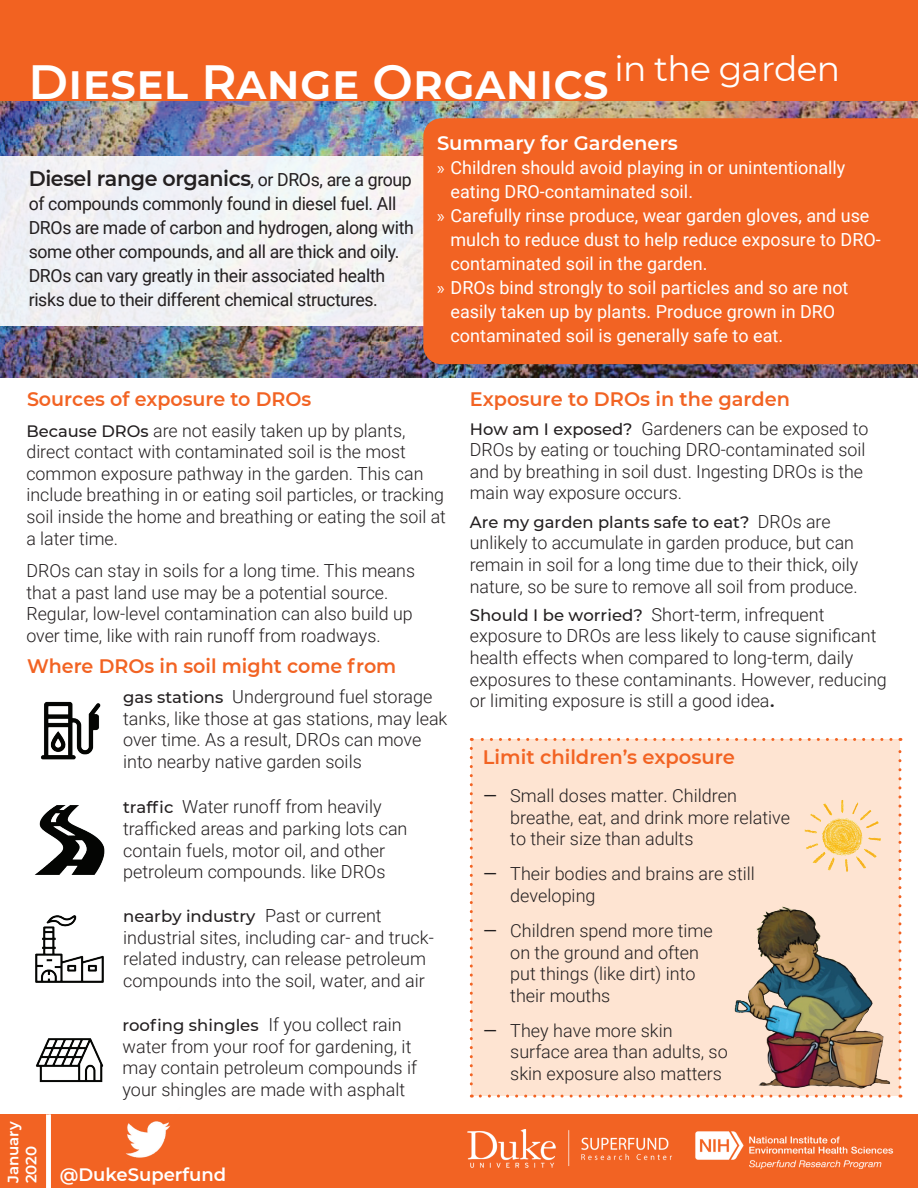
<style>
.page{position:relative;width:918px;height:1188px;background:#fff}
.page>*{position:absolute;margin:0;border:0;box-sizing:border-box;transform-origin:0 0}
.t1{font:600 48px "Montserrat";color:#fff}
.t2{font:600 21px "Montserrat";letter-spacing:-.02em;color:#231f20}
.t3{font:600 19.5px "Montserrat";color:#f26323}
.t4{font:600 19.5px "Montserrat";color:#fff}
.t5{font:300 18px/21.6px "Roboto";color:#231f20}
.t6{font:18px "Roboto";color:#fff}
.t7{font:18px/24px "Roboto";letter-spacing:-.02em;color:#231f20}
.t8{font:600 18px "Montserrat";color:#fff}
.t9{font:500 16.5px "Montserrat";color:#231f20}
.t10{font:600 15px/18px "Montserrat";color:#fff}
.s1{font-family:"Myriad Pro"}
.s2{font-family:"Roboto";font-weight:400;font-size:18px}
.s3{font-family:"Montserrat";font-weight:500;font-size:16.5px}
.s4{font-family:"Roboto";font-weight:300;font-size:18px}
.s5{font-weight:700}
.s6{font-weight:400}
</style>
<div class="page">
<div style="left:471px;top:739px;width:429px;height:357px;background:#fee4d2"></div>
<svg style="left:470px;top:748px;width:3px;height:350px"></svg>
<svg style="left:480px;top:1095px;width:421px;height:3px"></svg>
<svg style="left:898px;top:738px;width:3px;height:349px"></svg>
<svg style="left:471px;top:738px;width:420px;height:3px"></svg>
<img style="left:0;top:100px;width:918px;height:278px">
<div style="left:0;top:1115px;width:918px;height:73px;background:#f26323"></div>
<div style="left:0;top:0;width:918px;height:100px;background:#f26221"></div>
<div style="left:0;top:157px;width:481px;height:169px;background:#f0f1f4"></div>
<div style="left:423px;top:118px;width:495px;height:246px;background:#f26323"></div>
<img style="left:696px;top:1131px;width:198px;height:38px">
<img style="left:467px;top:1130px;width:205px;height:38px">
<img style="left:36px;top:1038px;width:68px;height:45px">
<img style="left:35px;top:915px;width:69px;height:68px">
<img style="left:35px;top:805px;width:70px;height:70px">
<img style="left:41px;top:701px;width:60px;height:59px">
<img style="left:804px;top:800px;width:77px;height:72px">
<img style="left:734px;top:906px;width:156px;height:183px">
<img style="left:113px;top:1114px;width:68px;height:44px">
<div style="left:46px;top:1115px;width:5px;height:73px;background:#fff"></div>
<h1 class="t1" style="left:28px;top:48px;width:813px">Diesel Range Organics <sup>in</sup> <sup>the</sup> <sup>garden</sup></h1>
<p class="t4" style="left:437px;top:130px;width:242px">Summary for Gardeners</p>
<p class="t6" style="left:437px;top:155px;width:410px"><span class="s1">»</span> Children should avoid playing in or unintentionally</p>
<p class="t6" style="left:451px;top:179px;width:244px">eating DRO-contaminated soil.</p>
<p class="t6" style="left:437px;top:203px;width:434px"><span class="s1">»</span> Carefully rinse produce, wear garden gloves, and use</p>
<p class="t6" style="left:451px;top:227px;width:432px">mulch to reduce dust to help reduce exposure to DRO-</p>
<p class="t6" style="left:451px;top:251px;width:258px">contaminated soil in the garden.</p>
<p class="t6" style="left:437px;top:275px;width:413px"><span class="s1">»</span> DROs bind strongly to soil particles and so are not</p>
<p class="t6" style="left:451px;top:299px;width:386px">easily taken up by plants. Produce grown in DRO</p>
<p class="t6" style="left:451px;top:323px;width:334px">contaminated soil is generally safe to eat.</p>
<p class="t2" style="left:29px;top:164px;width:385px">Diesel range organics<span class="s2">, or DROs, are a group</span></p>
<p class="t7" style="left:29px;top:191px;width:387px">of compounds commonly found in diesel fuel. All DROs are made of carbon and hydrogen, along with some other compounds, and all are thick and oily.<br>DROs can vary greatly in their associated health risks due to their different chemical structures.</p>
<p class="t3" style="left:27px;top:385px;width:286px">Sources of exposure to DROs</p>
<p class="t3" style="left:470px;top:385px;width:322px">Exposure to DROs in the garden</p>
<p class="t5" style="left:470px;top:417px;width:400px"><span class="s3">How am I exposed?</span> Gardeners can be exposed to DROs by eating or touching DRO-contaminated soil and by breathing in soil dust. Ingesting DROs is the main way exposure occurs.</p>
<p class="t9" style="left:470px;top:510px;width:362px">Are my garden plants safe to eat? <span class="s4">DROs are</span></p>
<p class="t5" style="left:470px;top:531px;width:390px">unlikely to accumulate in garden produce, but can remain in soil for a long time due to their thick, oily nature, so be sure to remove all soil from produce.</p>
<p class="t5" style="left:470px;top:603px;width:419px"><span class="s3">Should I be worried?</span> Short-term, infrequent exposure to DROs are less likely to cause significant health effects when compared to long-term, daily exposures to these contaminants. However, reducing</p>
<p class="t5" style="left:123px;top:685px;width:311px"><span class="s3">gas stations</span> Underground fuel storage</p>
<p class="t5" style="left:470px;top:689px;width:307px">or limiting exposure is still a good idea<span class="s5">.</span></p>
<p class="t5" style="left:123px;top:707px;width:326px">tanks, like those at gas stations, may leak over time. As a result, DROs can move into nearby native garden soils</p>
<p class="t5" style="left:123px;top:795px;width:286px"><span class="s3">traffic</span> Water runoff from heavily trafficked areas and parking lots can contain fuels, motor oil, and other petroleum compounds. like DROs</p>
<p class="t9" style="left:123px;top:905px;width:260px">nearby industry <span class="s4">Past or current</span></p>
<p class="t5" style="left:123px;top:926px;width:312px">industrial sites, including car- and truck&shy;related industry, can release petroleum compounds into the soil, water, and air</p>
<p class="t5" style="left:123px;top:1013px;width:296px"><span class="s3">roofing shingles</span> If you collect rain water from your roof for gardening, it may contain petroleum compounds if your shingles are made with asphalt</p>
<p class="t5" style="left:26px;top:419px;width:421px"><span class="s3">Because DROs</span> are not easily taken up by plants, direct contact with contaminated soil is the most common exposure pathway in the garden. This can include breathing in or eating soil particles, or tracking soil inside the home and breathing or eating the soil at a later time.</p>
<p class="t5" style="left:26px;top:559px;width:390px">DROs can stay in soils for a long time. This means that a past land use may be a potential source.<br>Regular, low-level contamination can also build up over time, like with rain runoff from roadways.</p>
<p class="t3" style="left:27px;top:653px;width:371px">Where DROs in soil might come from</p>
<p class="t3" style="left:483px;top:744px;width:254px">Limit children’s exposure</p>
<p class="t5" style="left:510px;top:784px;width:281px;text-indent:-27px"><span class="s6">—</span> Small doses matter. Children breathe, eat, and drink more relative to their size than adults</p>
<p class="t5" style="left:510px;top:862px;width:246px;text-indent:-27px"><span class="s6">—</span> Their bodies and brains are still developing</p>
<p class="t5" style="left:510px;top:919px;width:204px;text-indent:-27px"><span class="s6">—</span> Children spend more time on the ground and often put things (like dirt) into their mouths</p>
<p class="t5" style="left:510px;top:1019px;width:219px;text-indent:-27px"><span class="s6">—</span> They have more skin surface area than adults, so skin exposure also matters</p>
<p class="t10" style="left:3px;top:1183px;width:64px;rotate:-90deg">January<br>2020</p>
<p class="t8" style="left:60px;top:1162px;width:168px">@DukeSuperfund</p>
</div>
